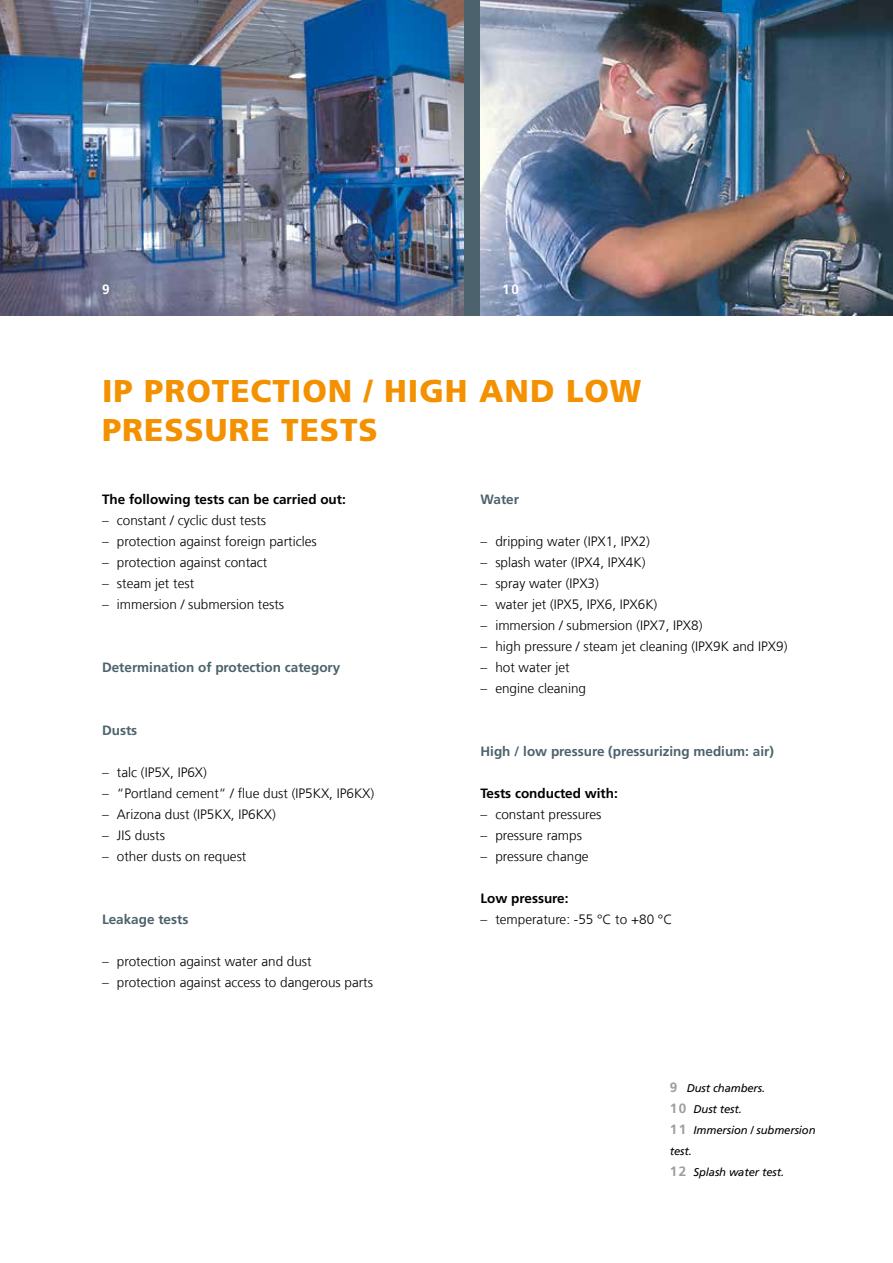
<style>
.page{position:relative;width:893px;height:1263px;background:#fff}
.page>*{position:absolute;margin:0;border:0;box-sizing:border-box;transform-origin:0 0}
.t1{font:900 31.5px/39px "Frutiger LT Com";letter-spacing:.03em;color:#f39100}
.t2{font:300 13.5px "Frutiger LT Com";color:#000}
.t3{font:700 13.5px "Frutiger LT Com";color:#4c626c}
.t4{font:700 13.5px "Frutiger LT Com";color:#000}
.t5{font:700 13.5px "Frutiger LT Com";color:#fff}
.t6{font:italic 11.25px/21px "Frutiger LT Com";letter-spacing:-.01em;color:#000}
.s1{font-weight:700;font-style:normal;font-size:13.5px;color:#9c9d9d}
</style>
<div class="page">
<img style="left:480px;top:0;width:413px;height:315px">
<img style="left:0;top:0;width:463px;height:315px">
<hr style="left:892px;top:441px;width:1px;height:441px;background:#e1e8eb">
<p class="t5" style="left:102px;top:281px;width:9px">9</p>
<p class="t5" style="left:502px;top:281px;width:18px">10</p>
<h1 class="t1" style="left:102px;top:371px;width:541px">IP PROTECTION / HIGH AND LOW<br>PRESSURE TESTS</h1>
<p class="t4" style="left:102px;top:491px;width:245px">The following tests can be carried out:</p>
<p class="t2" style="left:102px;top:512px;width:166px">– constant / cyclic dust tests</p>
<p class="t2" style="left:102px;top:533px;width:216px">– protection against foreign particles</p>
<p class="t2" style="left:102px;top:555px;width:167px">– protection against contact</p>
<p class="t2" style="left:102px;top:576px;width:94px">– steam jet test</p>
<p class="t2" style="left:102px;top:597px;width:184px">– immersion / submersion tests</p>
<p class="t3" style="left:102px;top:659px;width:240px">Determination of protection category</p>
<p class="t3" style="left:102px;top:722px;width:37px">Dusts</p>
<p class="t2" style="left:102px;top:765px;width:106px">– talc (IP5X, IP6X)</p>
<p class="t2" style="left:102px;top:786px;width:274px">– “Portland cement“ / flue dust (IP5KX, IP6KX)</p>
<p class="t2" style="left:102px;top:807px;width:175px">– Arizona dust (IP5KX, IP6KX)</p>
<p class="t2" style="left:102px;top:828px;width:64px">– JIS dusts</p>
<p class="t2" style="left:102px;top:849px;width:146px">– other dusts on request</p>
<p class="t3" style="left:102px;top:911px;width:88px">Leakage tests</p>
<p class="t2" style="left:102px;top:954px;width:211px">– protection against water and dust</p>
<p class="t2" style="left:102px;top:975px;width:272px">– protection against access to dangerous parts</p>
<p class="t3" style="left:480px;top:491px;width:40px">Water</p>
<p class="t2" style="left:480px;top:534px;width:171px">– dripping water (IPX1, IPX2)</p>
<p class="t2" style="left:480px;top:555px;width:166px">– splash water (IPX4, IPX4K)</p>
<p class="t2" style="left:480px;top:576px;width:120px">– spray water (IPX3)</p>
<p class="t2" style="left:480px;top:597px;width:178px">– water jet (IPX5, IPX6, IPX6K)</p>
<p class="t2" style="left:480px;top:618px;width:223px">– immersion / submersion (IPX7, IPX8)</p>
<p class="t2" style="left:480px;top:639px;width:308px">– high pressure / steam jet cleaning (IPX9K and IPX9)</p>
<p class="t2" style="left:480px;top:660px;width:91px">– hot water jet</p>
<p class="t2" style="left:480px;top:681px;width:107px">– engine cleaning</p>
<p class="t3" style="left:480px;top:744px;width:295px">High / low pressure (pressurizing medium: air)</p>
<p class="t4" style="left:480px;top:786px;width:139px">Tests conducted with:</p>
<p class="t2" style="left:480px;top:807px;width:122px">– constant pressures</p>
<p class="t2" style="left:480px;top:828px;width:103px">– pressure ramps</p>
<p class="t2" style="left:480px;top:849px;width:110px">– pressure change</p>
<p class="t4" style="left:480px;top:891px;width:90px">Low pressure:</p>
<p class="t2" style="left:480px;top:912px;width:193px">– temperature: -55 °C to +80 °C</p>
<p class="t6" style="left:670px;top:1078px;width:147px"><span class="s1">9</span> Dust chambers.<br><span class="s1">10</span> Dust test.<br><span class="s1">11</span> Immersion / submersion test.<br><span class="s1">12</span> Splash water test.</p>
</div>
